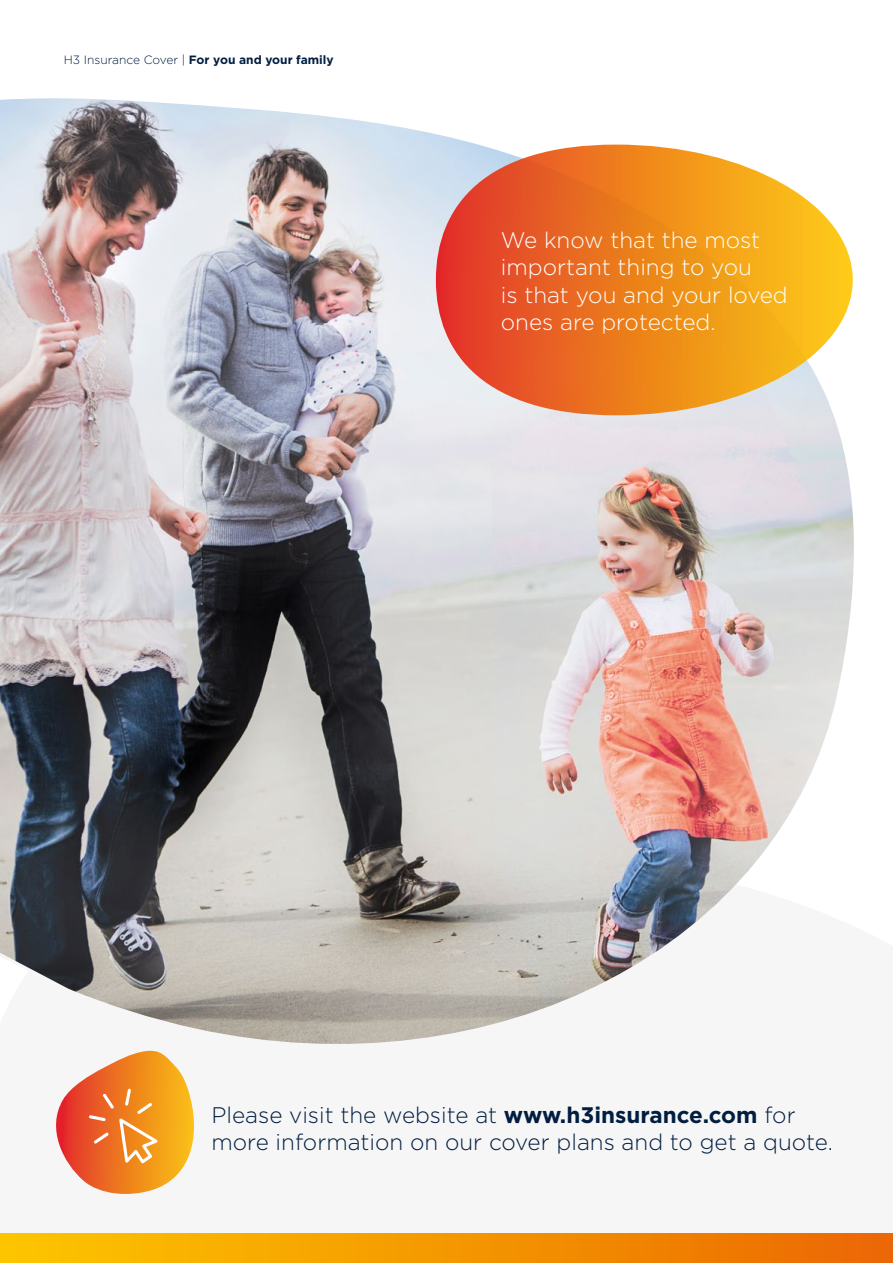
<style>
.page{position:relative;width:893px;height:1263px;background:#fff}
.page>*{position:absolute;margin:0;border:0;box-sizing:border-box;transform-origin:0 0}
.t1{font:300 22.5px/27.6px "Gotham";color:#011e41}
.t2{font:300 22.5px/27.6px "Gotham";color:#fff}
.t3{font:700 12px "Gotham";color:#011e41}
.s1{font-weight:300}
.s2{font-weight:700}
</style>
<div class="page">
<img style="left:0;top:98px;width:854px;height:946px">
<div style="left:0;top:1233px;width:893px;height:30px;background:linear-gradient(to right,#fdc700,#ec6802)"></div>
<svg style="left:436px;top:145px;width:417px;height:270px;background:#ed9648"></svg>
<svg style="left:56px;top:1050px;width:138px;height:144px"></svg>
<p class="t3" style="left:64px;top:52px;width:271px"><span class="s1">H3 Insurance Cover |</span> For you and your family</p>
<p class="t2" style="left:501px;top:225px;width:288px">We know that the most important thing to you<br>is that you and your loved ones are protected.</p>
<p class="t1" style="left:211px;top:1100px;width:623px">Please visit the website at <span class="s2">www.h3insurance.com</span> for more information on our cover plans and to get a quote.</p>
</div>
